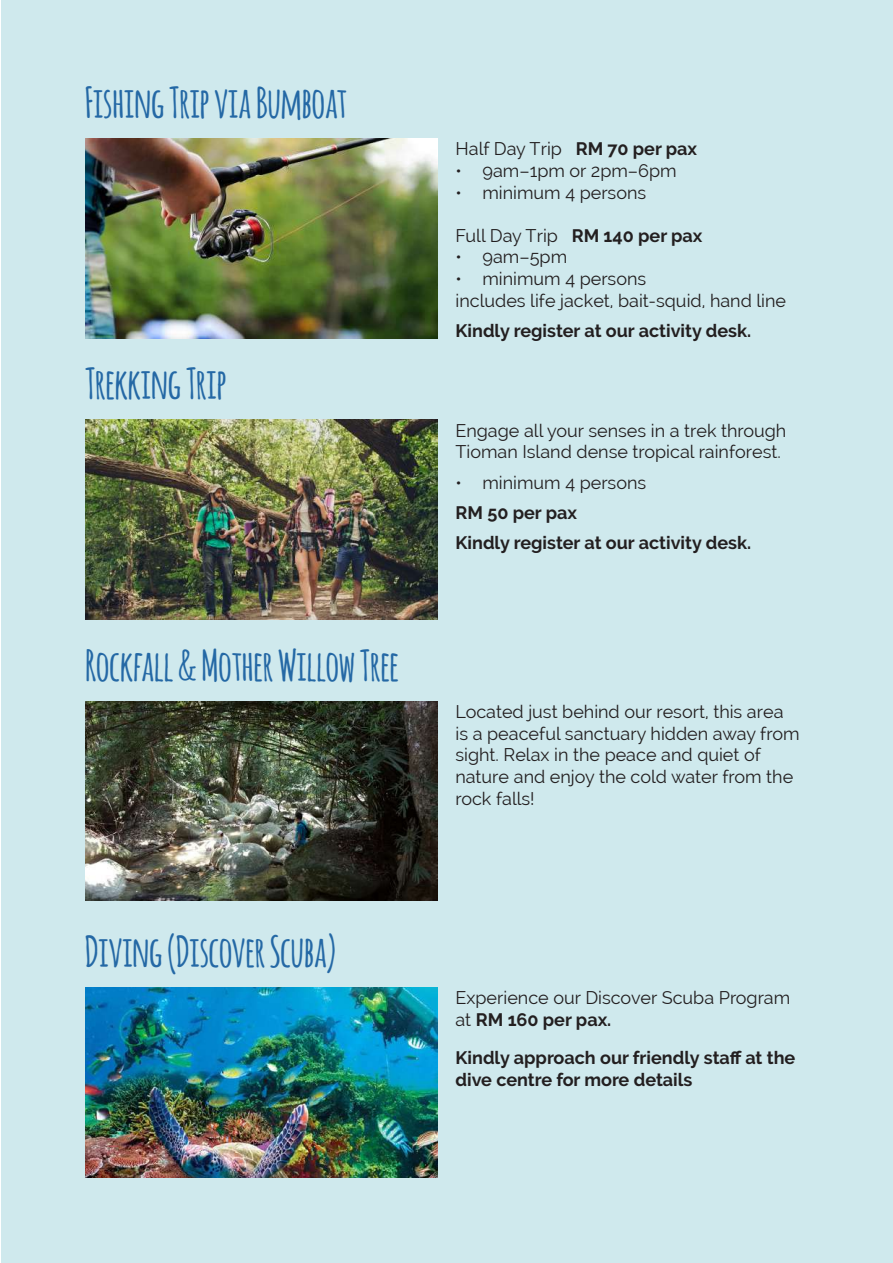
<style>
.page{position:relative;width:893px;height:1263px;background:#fff}
.page>*{position:absolute;margin:0;border:0;box-sizing:border-box;transform-origin:0 0}
.t1{font:700 42px "Amatic";color:#2468a5}
.t2{font:18px/21.6px "Raleway";color:#231f20}
.t3{font:700 18px/30.2px "Raleway";color:#231f20}
.s1{font-weight:700}
</style>
<div class="page">
<div style="left:1px;top:0;width:891px;height:1263px;background:#cfe9ed"></div>
<img style="left:85px;top:138px;width:352px;height:200px">
<img style="left:85px;top:420px;width:352px;height:199px">
<img style="left:85px;top:701px;width:352px;height:200px">
<img style="left:85px;top:987px;width:352px;height:191px">
<h1 class="t1" style="left:85px;top:73px;width:263px">Fishing Trip via Bumboat</h1>
<h1 class="t1" style="left:85px;top:354px;width:143px">Trekking Trip</h1>
<h1 class="t1" style="left:85px;top:635px;width:315px">Rockfall &amp; Mother Willow Tree</h1>
<h1 class="t1" style="left:85px;top:921px;width:252px">Diving (Discover Scuba)</h1>
<p class="t2" style="left:455px;top:138px;width:243px">Half Day Trip <span class="s1">RM 70 per pax</span></p>
<p class="t2" style="left:455px;top:160px;width:223px">• 9am–1pm or 2pm–6pm</p>
<p class="t2" style="left:455px;top:181px;width:192px">• minimum 4 persons</p>
<p class="t2" style="left:455px;top:225px;width:249px">Full Day Trip <span class="s1">RM 140 per pax</span></p>
<p class="t2" style="left:455px;top:246px;width:113px">• 9am–5pm</p>
<p class="t2" style="left:455px;top:268px;width:332px">• minimum 4 persons<br>includes life jacket, bait-squid, hand line</p>
<p class="t3" style="left:455px;top:315px;width:297px">Kindly register at our activity desk.</p>
<p class="t2" style="left:455px;top:420px;width:332px">Engage all your senses in a trek through<br>Tioman Island dense tropical rainforest.</p>
<p class="t2" style="left:455px;top:471px;width:192px">• minimum 4 persons</p>
<p class="t3" style="left:455px;top:497px;width:297px">RM 50 per pax<br>Kindly register at our activity desk.</p>
<p class="t2" style="left:455px;top:701px;width:346px">Located just behind our resort, this area is a peaceful sanctuary hidden away from sight. Relax in the peace and quiet of nature and enjoy the cold water from the rock falls!</p>
<p class="t2" style="left:455px;top:987px;width:336px">Experience our Discover Scuba Program at <span class="s1">RM 160 per pax.</span></p>
<p class="t3" style="left:455px;top:1047px;width:341px;line-height:21.6px">Kindly approach our friendly staff at the dive centre for more details</p>
</div>
